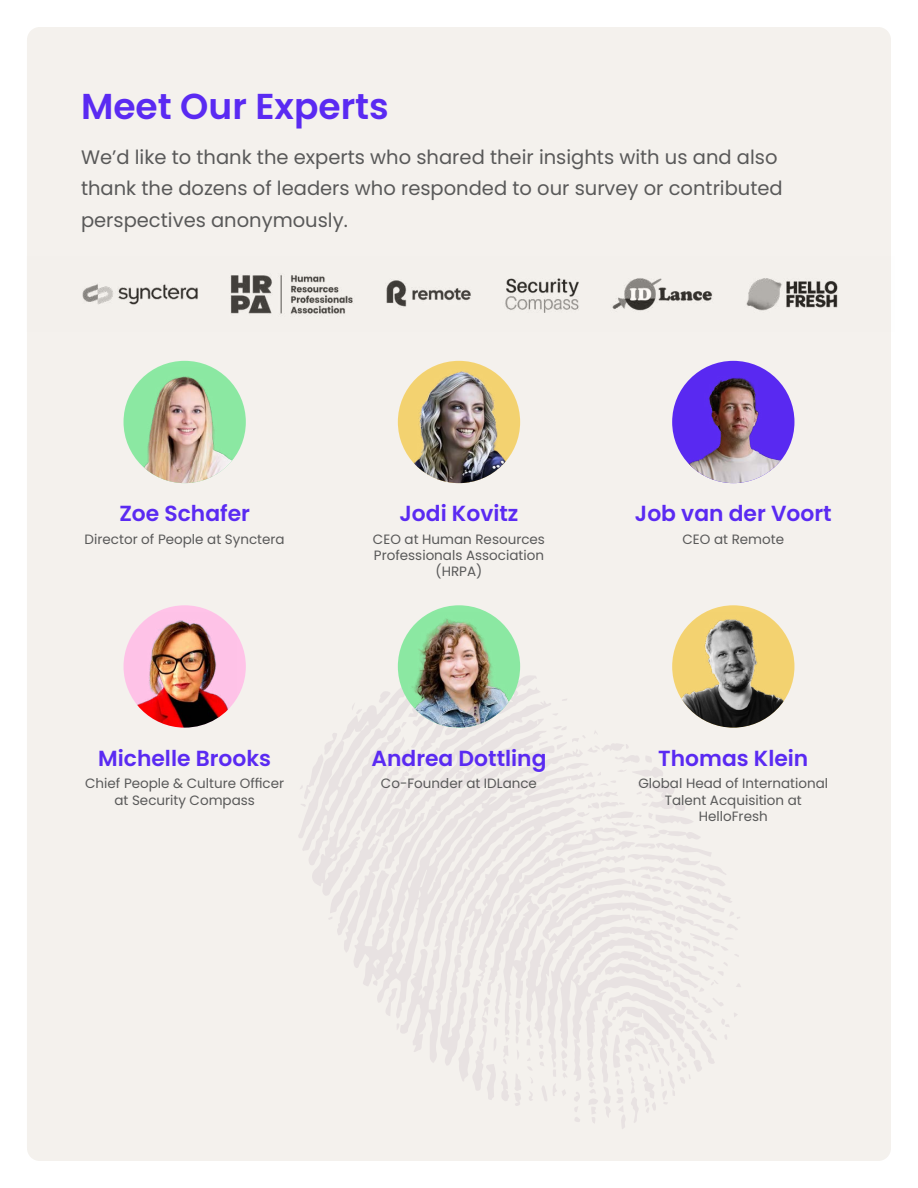
<style>
.page{position:relative;width:918px;height:1188px;background:#fff}
.page>*{position:absolute;margin:0;border:0;box-sizing:border-box;transform-origin:0 0}
.t1{font:600 36px "Poppins";color:#5a2af2}
.t2{font:600 21.75px "Poppins";color:#5a2af2}
.t3{font:19.5px/31.5px "Poppins";color:#595959}
.t4{font:13.5px/16.2px "Poppins";color:#595959;text-align:center}
</style>
<div class="page">
<div style="left:27px;top:27px;width:864px;height:1134px;background:#f4f1ed;border-radius:13px"></div>
<svg style="left:298px;top:666px;width:443px;height:463px"></svg>
<img style="left:82px;top:275px;width:756px;height:40px">
<img style="left:124px;top:367px;width:122px;height:116px">
<div style="left:124px;top:605px;width:122px;height:123px;background:#ffc3e8;border-radius:50%"></div>
<img style="left:124px;top:612px;width:114px;height:116px">
<img style="left:398px;top:362px;width:122px;height:121px">
<img style="left:398px;top:611px;width:122px;height:117px">
<img style="left:672px;top:361px;width:122px;height:122px;border-radius:61px">
<img style="left:672px;top:611px;width:122px;height:117px">
<h1 class="t1" style="left:81px;top:85px;width:309px">Meet Our Experts</h1>
<h3 class="t3" style="left:81px;top:141px;width:703px">We’d like to thank the experts who shared their insights with us and also thank the dozens of leaders who responded to our survey or contributed perspectives anonymously.</h3>
<h2 class="t2" style="left:119px;top:501px;width:132px">Zoe Schafer</h2>
<p class="t4" style="left:85px;top:531px;width:202px">Director of People at Synctera</p>
<h2 class="t2" style="left:98px;top:745px;width:174px">Michelle Brooks</h2>
<p class="t4" style="left:85px;top:776px;width:200px">Chief People &amp; Culture Officer at Security Compass</p>
<h2 class="t2" style="left:400px;top:501px;width:120px">Jodi Kovitz</h2>
<p class="t4" style="left:373px;top:531px;width:174px">CEO at Human Resources<br>Professionals Association (HRPA)</p>
<h2 class="t2" style="left:372px;top:745px;width:176px">Andrea Dottling</h2>
<p class="t4" style="left:381px;top:776px;width:158px">Co-Founder at IDLance</p>
<h2 class="t2" style="left:635px;top:501px;width:198px">Job van der Voort</h2>
<p class="t4" style="left:683px;top:531px;width:103px">CEO at Remote</p>
<h2 class="t2" style="left:658px;top:745px;width:152px">Thomas Klein</h2>
<p class="t4" style="left:638px;top:776px;width:191px">Global Head of International<br>Talent Acquisition at<br>HelloFresh</p>
</div>
